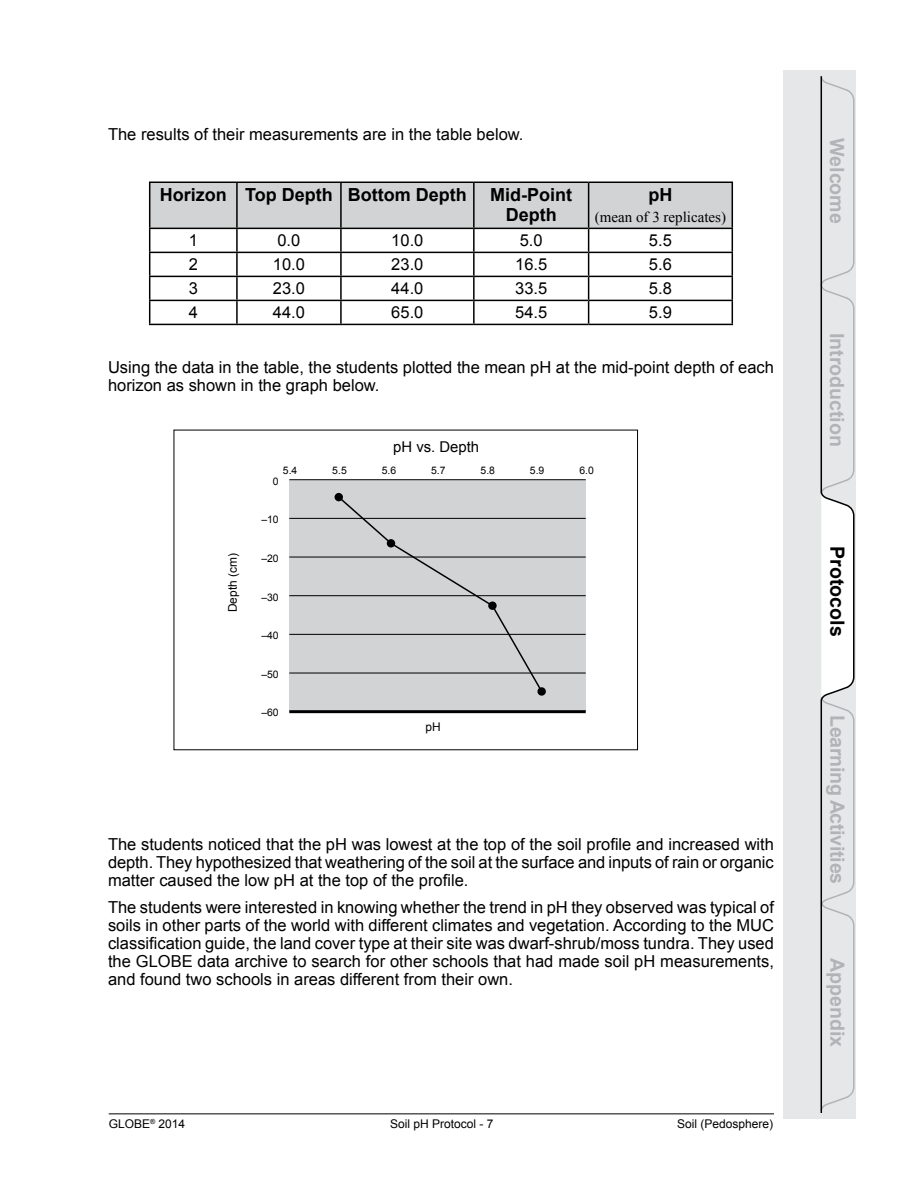
<style>
.page{position:relative;width:918px;height:1188px;background:#fff}
.page>*{position:absolute;margin:0;border:0;box-sizing:border-box;transform-origin:0 0}
.t1{font:700 19.65px "Arial";color:#b1b4b6}
.t2{font:700 19.65px "Arial";color:#000}
.t3{font:700 18px/19.5px "Arial";color:#000;text-align:center}
.t4{font:16.5px/18px "Arial";color:#000;text-align:justify}
.t5{font:15px "Times New Roman";color:#000}
.t6{font:14.85px "Arial";color:#000}
.t7{font:12px "Arial";color:#000}
.t8{font:11.85px "Arial";color:#000}
.t9{font:10.35px "Arial";color:#000}
</style>
<div class="page">
<hr style="left:109px;top:1113px;width:665px;height:1px;background:#000">
<div style="left:783px;top:70px;width:72px;height:1049px;background:#e6e7e8"></div>
<svg style="left:820px;top:76px;width:35px;height:1037px"></svg>
<svg style="left:149px;top:182px;width:584px;height:142px"></svg>
<hr style="left:149px;top:324px;width:88px;height:1px;background:#000">
<hr style="left:237px;top:324px;width:104px;height:1px;background:#000">
<hr style="left:341px;top:324px;width:133px;height:1px;background:#000">
<hr style="left:474px;top:324px;width:115px;height:1px;background:#000">
<hr style="left:589px;top:324px;width:144px;height:1px;background:#000">
<svg style="left:173px;top:429px;width:465px;height:322px"></svg>
<p class="t4" style="left:108px;top:125px;width:417px">The results of their measurements are in the table below.</p>
<p class="t3" style="left:160px;top:186px;width:309px">Horizon Top Depth Bottom Depth</p>
<p class="t3" style="left:490px;top:186px;width:83px">Mid-Point<br>Depth</p>
<p class="t3" style="left:648px;top:186px;width:25px">pH</p>
<p class="t5" style="left:595px;top:207px;width:133px">(mean of 3 replicates)</p>
<p class="t4" style="left:189px;top:232px;width:11px">1</p>
<p class="t4" style="left:277px;top:232px;width:24px">0.0</p>
<p class="t4" style="left:391px;top:232px;width:34px">10.0</p>
<p class="t4" style="left:520px;top:232px;width:24px">5.0</p>
<p class="t4" style="left:649px;top:232px;width:24px">5.5</p>
<p class="t4" style="left:189px;top:256px;width:11px">2</p>
<p class="t4" style="left:273px;top:256px;width:34px">10.0</p>
<p class="t4" style="left:391px;top:256px;width:34px">23.0</p>
<p class="t4" style="left:515px;top:256px;width:34px">16.5</p>
<p class="t4" style="left:649px;top:256px;width:24px">5.6</p>
<p class="t4" style="left:189px;top:280px;width:11px">3</p>
<p class="t4" style="left:273px;top:280px;width:34px">23.0</p>
<p class="t4" style="left:391px;top:280px;width:34px">44.0</p>
<p class="t4" style="left:515px;top:280px;width:34px">33.5</p>
<p class="t4" style="left:649px;top:280px;width:24px">5.8</p>
<p class="t4" style="left:189px;top:304px;width:11px">4</p>
<p class="t4" style="left:273px;top:304px;width:34px">44.0</p>
<p class="t4" style="left:391px;top:304px;width:34px">65.0</p>
<p class="t4" style="left:515px;top:304px;width:34px">54.5</p>
<p class="t4" style="left:649px;top:304px;width:24px">5.9</p>
<p class="t4" style="left:108px;top:359px;width:667px">Using the data in the table, the students plotted the mean pH at the mid-point depth of each horizon as shown in the graph below.</p>
<p class="t6" style="left:393px;top:437px;width:88px">pH vs. Depth</p>
<p class="t8" style="left:225px;top:612px;width:60px;rotate:-90deg">Depth (cm)</p>
<p class="t9" style="left:283px;top:464px;width:16px">5.4</p>
<p class="t9" style="left:332px;top:464px;width:16px">5.5</p>
<p class="t9" style="left:382px;top:464px;width:16px">5.6</p>
<p class="t9" style="left:431px;top:464px;width:16px">5.7</p>
<p class="t9" style="left:481px;top:464px;width:16px">5.8</p>
<p class="t9" style="left:530px;top:464px;width:16px">5.9</p>
<p class="t9" style="left:579px;top:464px;width:16px">6.0</p>
<p class="t9" style="left:273px;top:474px;width:7px">0</p>
<p class="t9" style="left:261px;top:513px;width:19px">–10</p>
<p class="t9" style="left:261px;top:551px;width:19px">–20</p>
<p class="t9" style="left:261px;top:590px;width:19px">–30</p>
<p class="t9" style="left:261px;top:629px;width:19px">–40</p>
<p class="t9" style="left:261px;top:667px;width:19px">–50</p>
<p class="t9" style="left:261px;top:706px;width:19px">–60</p>
<p class="t8" style="left:426px;top:719px;width:17px">pH</p>
<p class="t4" style="left:108px;top:836px;width:667px">The students noticed that the pH was lowest at the top of the soil profile and increased with depth. They hypothesized that weathering of the soil at the surface and inputs of rain or organic matter caused the low pH at the top of the profile.</p>
<p class="t4" style="left:108px;top:899px;width:668px">The students were interested in knowing whether the trend in pH they observed was typical of soils in other parts of the world with different climates and vegetation. According to the MUC classification guide, the land cover type at their site was dwarf-shrub/moss tundra. They used the GLOBE data archive to search for other schools that had made soil pH measurements, and found two schools in areas different from their own.</p>
<p class="t7" style="left:109px;top:1116px;width:78px">GLOBE<sup>®</sup> 2014</p>
<p class="t7" style="left:390px;top:1116px;width:105px">Soil pH Protocol - 7</p>
<p class="t7" style="left:677px;top:1116px;width:98px">Soil (Pedosphere)</p>
<p class="t1" style="left:850px;top:138px;width:87px;rotate:90deg">Welcome</p>
<p class="t1" style="left:850px;top:333px;width:116px;rotate:90deg">Introduction</p>
<p class="t2" style="left:850px;top:546px;width:92px;rotate:90deg">Protocols</p>
<p class="t1" style="left:850px;top:715px;width:171px;rotate:90deg">Learning Activities</p>
<p class="t1" style="left:850px;top:958px;width:91px;rotate:90deg">Appendix</p>
</div>
